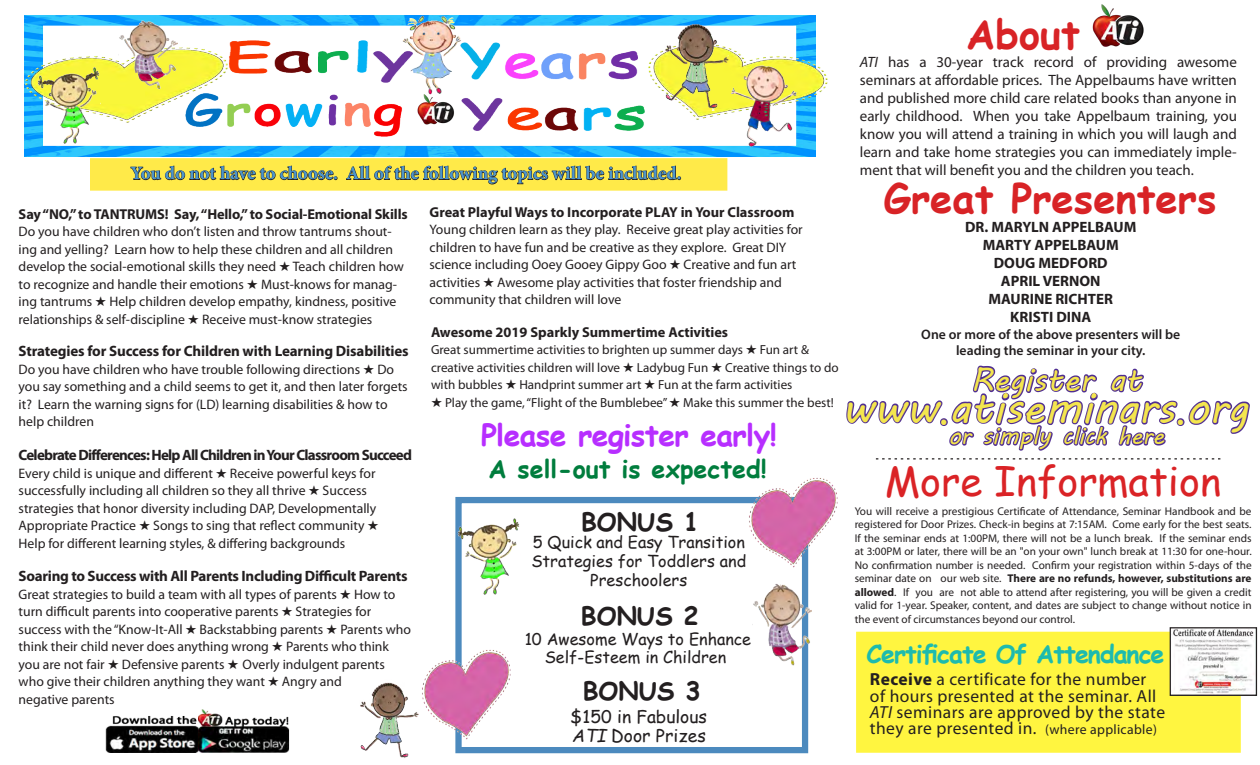
<style>
.page{position:relative;width:1260px;height:765px;background:#fff}
.page>*{position:absolute;margin:0;border:0;box-sizing:border-box;transform-origin:0 0}
.t1{font:43.75px "MV Boli";color:#f4e64e}
.t2{font:700 40px "Comic Sans MS";color:#d82326}
.t3{font:40px "Comic Sans MS";color:#da2326}
.t4{font:32.5px "MV Boli";color:#f4e64e}
.t5{font:700 30px "Comic Sans MS";letter-spacing:-.025em;color:#b72eff}
.t6{font:700 25px "Comic Sans MS";letter-spacing:-.04em;color:#1dbbae}
.t7{font:700 25px "Comic Sans MS";color:#007d3d}
.t8{font:700 25px "Comic Sans MS";color:#231f20}
.t9{font:23.75px "MV Boli";color:#f4e64e}
.t10{font:700 18.75px "Minion Pro";color:#4994cf}
.t11{font:17.5px/16.2px "Myriad Pro";letter-spacing:.025em;color:#231f20}
.t12{font:17.5px/18.8px "Comic Sans MS";color:#231f20}
.t13{font:16.25px/18.8px "Comic Sans MS";color:#231f20;text-align:center}
.t14{font:15px/18px "Myriad Pro";color:#231f20;text-align:justify}
.t15{font:700 15px "Myriad Pro";letter-spacing:-.015em;color:#231f20}
.t16{font:700 15px "Myriad Pro";letter-spacing:-.05em;color:#231f20}
.t17{font:700 14.38px "Myriad Pro";color:#231f20}
.t18{font:13.75px/17.5px "Myriad Pro";color:#231f20}
.t19{font:600 13.75px/16.5px "Myriad Pro";color:#231f20;text-align:center}
.t20{font:13.12px/17.5px "Myriad Pro";color:#231f20}
.t21{font:11.25px/13.5px "Myriad Pro";color:#231f20;text-align:justify}
.s1{font-style:italic}
.s2{font-family:"Comic Sans MS"}
.s3{font-weight:700}
.s4{font-size:13.75px}
</style>
<div class="page">
<div style="left:856px;top:632px;width:385px;height:121px;background:#fff540"></div>
<img style="left:1172px;top:629px;width:82px;height:65px">
<div style="left:1170px;top:627px;width:87px;height:69px;border:1px solid #231f20"></div>
<img style="left:1092px;top:4px;width:52px;height:43px">
<img style="left:105px;top:709px;width:185px;height:44px">
<img style="left:25px;top:16px;width:790px;height:141px">
<img style="left:24px;top:46px;width:208px;height:77px">
<img style="left:648px;top:41px;width:180px;height:80px">
<img style="left:226px;top:36px;width:174px;height:48px">
<img style="left:465px;top:39px;width:179px;height:44px">
<img style="left:665px;top:20px;width:65px;height:90px">
<img style="left:400px;top:15px;width:65px;height:81px">
<img style="left:728px;top:61px;width:73px;height:89px">
<img style="left:36px;top:66px;width:65px;height:78px">
<img style="left:119px;top:20px;width:58px;height:73px">
<img style="left:418px;top:94px;width:36px;height:32px">
<img style="left:460px;top:94px;width:191px;height:39px">
<div style="left:455px;top:497px;width:353px;height:256px;background:#fff;border:6px solid #4c8abe"></div>
<img style="left:422px;top:648px;width:89px;height:92px">
<img style="left:747px;top:478px;width:91px;height:90px">
<img style="left:753px;top:584px;width:58px;height:86px">
<img style="left:360px;top:682px;width:59px;height:76px">
<img style="left:181px;top:91px;width:230px;height:48px">
<img style="left:455px;top:517px;width:65px;height:78px">
<div style="left:90px;top:158px;width:637px;height:33px;background:#ffea49"></div>
<svg style="left:130px;top:166px;width:207px;height:14px"></svg>
<svg style="left:346px;top:166px;width:335px;height:19px"></svg>
<svg style="left:846px;top:365px;width:404px;height:95px"></svg>
<p class="t10" style="left:131px;top:160px;width:553px">You do not have to choose. All of the following topics will be included.</p>
<p class="t17" style="left:19px;top:205px;width:391px">Say “NO,” to TANTRUMS! Say, “Hello,” to Social-Emotional Skills</p>
<p class="t18" style="left:19px;top:223px;width:387px">Do you have children who don’t listen and throw tantrums shout&shy;ing and yelling? Learn how to help these children and all children develop the social-emotional skills they need ★ Teach children how to recognize and handle their emotions ★ Must-knows for manag&shy;ing tantrums ★ Help children develop empathy, kindness, positive relationships &amp; self-discipline ★ Receive must-know strategies</p>
<p class="t15" style="left:19px;top:341px;width:392px">Strategies for Success for Children with Learning Disabilities</p>
<p class="t18" style="left:19px;top:360px;width:391px">Do you have children who have trouble following directions ★ Do you say something and a child seems to get it, and then later forgets it? Learn the warning signs for (LD) learning disabilities &amp; how to help children</p>
<p class="t16" style="left:19px;top:445px;width:395px">Celebrate Differences: Help All Children in Your Classroom Succeed</p>
<p class="t18" style="left:19px;top:464px;width:362px">Every child is unique and different ★ Receive powerful keys for successfully including all children so they all thrive ★ Success strategies that honor diversity including DAP, Developmentally Appropriate Practice ★ Songs to sing that reflect community ★ Help for different learning styles, &amp; differing backgrounds</p>
<p class="t15" style="left:19px;top:566px;width:391px">Soaring to Success with All Parents Including Difficult Parents</p>
<p class="t18" style="left:19px;top:585px;width:394px">Great strategies to build a team with all types of parents ★ How to turn difficult parents into cooperative parents ★ Strategies for success with the “Know-It-All ★ Backstabbing parents ★ Parents who think their child never does anything wrong ★ Parents who think you are not fair ★ Defensive parents ★ Overly indulgent parents who give their children anything they want ★ Angry and<br>negative parents</p>
<p class="t17" style="left:430px;top:202px;width:366px">Great Playful Ways to Incorporate PLAY in Your Classroom</p>
<p class="t18" style="left:430px;top:221px;width:375px">Young children learn as they play. Receive great play activities for children to have fun and be creative as they explore. Great DIY</p>
<p class="t18" style="left:430px;top:256px;width:368px">science including Ooey Gooey Gippy Goo ★ Creative and fun art activities ★ Awesome play activities that foster friendship and community that children will love</p>
<p class="t17" style="left:431px;top:323px;width:299px">Awesome 2019 Sparkly Summertime Activities</p>
<p class="t20" style="left:431px;top:341px;width:409px">Great summertime activities to brighten up summer days ★ Fun art &amp; creative activities children will love ★ Ladybug Fun ★ Creative things to do with bubbles ★ Handprint summer art ★ Fun at the farm activities</p>
<p class="t20" style="left:431px;top:394px;width:404px">★ Play the game, “Flight of the Bumblebee” ★ Make this summer the best!</p>
<p class="t5" style="left:481px;top:413px;width:297px">Please register early!</p>
<p class="t7" style="left:489px;top:450px;width:280px">A sell-out is expected!</p>
<p class="t8" style="left:581px;top:503px;width:119px">BONUS 1</p>
<p class="t13" style="left:531px;top:532px;width:216px">5 Quick and Easy Transition<br>Strategies for Toddlers and<br>Preschoolers</p>
<p class="t8" style="left:581px;top:597px;width:119px">BONUS 2</p>
<p class="t13" style="left:525px;top:629px;width:228px">10 Awesome Ways to Enhance<br>Self-Esteem in Children</p>
<p class="t8" style="left:583px;top:673px;width:119px">BONUS 3</p>
<p class="t12" style="left:571px;top:707px;width:138px">$150 in Fabulous<br><span class="s1">ATI</span> Door Prizes</p>
<p class="t2" style="left:966px;top:5px;width:115px">About</p>
<p class="t14" style="left:860px;top:53px;width:379px"><span class="s1">ATI</span> has a 30-year track record of providing awesome seminars at affordable prices. The Appelbaums have written and published more child care related books than anyone in early childhood. When you take Appelbaum training, you know you will attend a training in which you will laugh and learn and take home strategies you can immediately imple&shy;ment that will benefit you and the children you teach.</p>
<p class="t2" style="left:884px;top:169px;width:334px">Great Presenters</p>
<p class="t15" style="left:965px;top:218px;width:173px">DR. MARYLN APPELBAUM</p>
<p class="t15" style="left:983px;top:236px;width:137px">MARTY APPELBAUM</p>
<p class="t15" style="left:994px;top:254px;width:115px">DOUG MEDFORD</p>
<p class="t15" style="left:1001px;top:272px;width:101px">APRIL VERNON</p>
<p class="t15" style="left:989px;top:290px;width:126px">MAURINE RICHTER</p>
<p class="t15" style="left:1010px;top:308px;width:82px">KRISTI DINA</p>
<p class="t19" style="left:921px;top:326px;width:260px">One or more of the above presenters will be leading the seminar in your city.</p>
<p class="t1" style="left:842px;top:378px;width:408px">www<span class="s2">.</span>atiseminars<span class="s2">.</span>org</p>
<p class="t4" style="left:971px;top:357px;width:173px">Register at</p>
<p class="t9" style="left:948px;top:420px;width:217px">or simply click here</p>
<p class="t3" style="left:885px;top:452px;width:338px">More Information</p>
<p class="t21" style="left:855px;top:504px;width:398px">You will receive a prestigious Certificate of Attendance, Seminar Handbook and be registered for Door Prizes. Check-in begins at 7:15AM. Come early for the best seats.<br>If the seminar ends at 1:00PM, there will not be a lunch break. If the seminar ends at 3:00PM or later, there will be an "on your own" lunch break at 11:30 for one-hour.<br>No confirmation number is needed. Confirm your registration within 5-days of the seminar date on our web site. <span class="s3">There are no refunds, however, substitutions are allowed</span>. If you are not able to attend after registering, you will be given a credit valid for 1-year. Speaker, content, and dates are subject to change without notice in the event of circumstances beyond our control.</p>
<p class="t6" style="left:867px;top:635px;width:299px">Certificate Of Attendance</p>
<p class="t11" style="left:870px;top:671px;width:297px"><span class="s3">Receive</span> a certificate for the number of hours presented at the seminar. All <span class="s1">ATI</span> seminars are approved by the state they are presented in. <span class="s4">(where applicable)</span></p>
</div>
